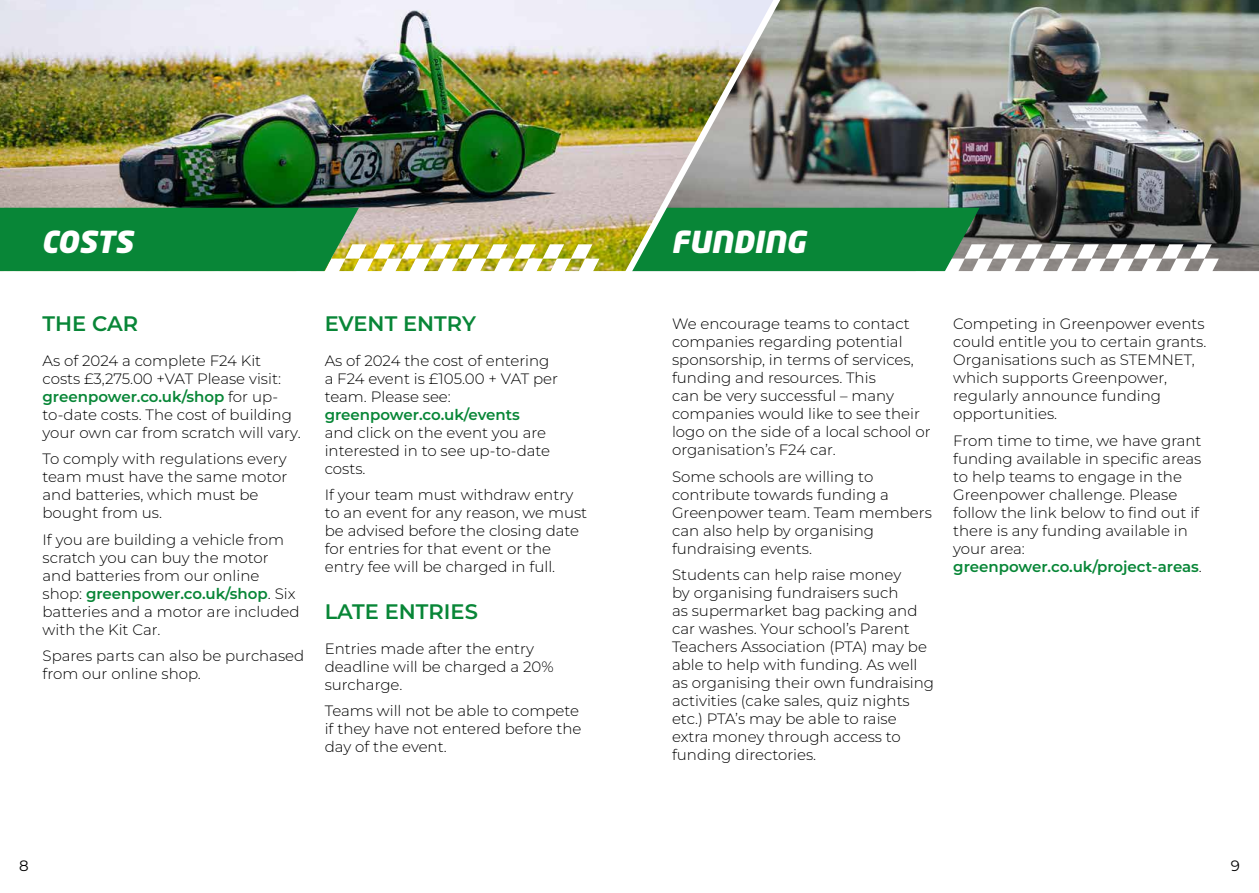
<style>
.page{position:relative;width:1259px;height:893px;background:#fff}
.page>*{position:absolute;margin:0;border:0;box-sizing:border-box;transform-origin:0 0}
.Page_title{font:italic 900 30px "Neo Tech Std";color:#fff}
.Sub_headings{font:600 21px "Montserrat";color:#088637}
.Body_with_2mm{font:300 15px/18px "Montserrat";color:#000}
.t1{font:15px "Montserrat";color:#000}
.s1{font-weight:600;color:#088637}
</style>
<div class="page">
<img style="left:0;top:0;width:615px;height:271px">
<svg style="left:0;top:208px;width:599px;height:64px;background:#61a360"></svg>
<img style="left:810px;top:0;width:449px;height:271px">
<svg style="left:810px;top:208px;width:408px;height:64px;background:#538364"></svg>
<img style="left:615px;top:0;width:195px;height:272px">
<p class="Page_title" style="left:41px;top:222px;width:93px">COSTS</p>
<p class="Page_title" style="left:671px;top:222px;width:136px">FUNDING</p>
<p class="Sub_headings" style="left:43px;top:308px;width:97px">THE CAR</p>
<p class="Body_with_2mm" style="left:43px;top:351px;width:260px">As of 2024 a complete F24 Kit costs £3,275.00 +VAT Please visit: <span class="s1">greenpower.co.uk/shop</span> for up&shy;to-date costs. The cost of building your own car from scratch will vary.</p>
<p class="Body_with_2mm" style="left:43px;top:449px;width:246px">To comply with regulations every team must have the same motor and batteries, which must be bought from us.</p>
<p class="Body_with_2mm" style="left:43px;top:530px;width:258px">If you are building a vehicle from scratch you can buy the motor and batteries from our online shop: <span class="s1">greenpower.co.uk/shop</span>. Six batteries and a motor are included with the Kit Car.</p>
<p class="Body_with_2mm" style="left:43px;top:646px;width:263px">Spares parts can also be purchased from our online shop.</p>
<p class="Sub_headings" style="left:325px;top:308px;width:153px">EVENT ENTRY</p>
<p class="Body_with_2mm" style="left:325px;top:351px;width:235px">As of 2024 the cost of entering a F24 event is £105.00 + VAT per team. Please see: <span class="s1">greenpower.co.uk/events<br></span>and click on the event you are interested in to see up-to-date costs.</p>
<p class="Body_with_2mm" style="left:325px;top:485px;width:264px">If your team must withdraw entry to an event for any reason, we must be advised before the closing date for entries for that event or the entry fee will be charged in full.</p>
<p class="Sub_headings" style="left:325px;top:596px;width:155px">LATE ENTRIES</p>
<p class="Body_with_2mm" style="left:325px;top:639px;width:230px">Entries made after the entry deadline will be charged a 20% surcharge.</p>
<p class="Body_with_2mm" style="left:325px;top:701px;width:258px">Teams will not be able to compete if they have not entered before the day of the event.</p>
<p class="Body_with_2mm" style="left:672px;top:314px;width:260px">We encourage teams to contact companies regarding potential sponsorship, in terms of services, funding and resources. This<br>can be very successful – many companies would like to see their logo on the side of a local school or organisation’s F24 car.</p>
<p class="Body_with_2mm" style="left:672px;top:467px;width:261px">Some schools are willing to contribute towards funding a<br>Greenpower team. Team members can also help by organising fundraising events.</p>
<p class="Body_with_2mm" style="left:672px;top:565px;width:264px">Students can help raise money<br>by organising fundraisers such<br>as supermarket bag packing and car washes. Your school’s Parent<br>Teachers Association (PTA) may be able to help with funding. As well as organising their own fundraising activities (cake sales, quiz nights etc.) PTA’s may be able to raise extra money through access to funding directories.</p>
<p class="Body_with_2mm" style="left:953px;top:314px;width:255px">Competing in Greenpower events could entitle you to certain grants.<br>Organisations such as STEMNET, which supports Greenpower, regularly announce funding opportunities.</p>
<p class="Body_with_2mm" style="left:953px;top:431px;width:250px">From time to time, we have grant funding available in specific areas to help teams to engage in the<br>Greenpower challenge. Please follow the link below to find out if there is any funding available in your area: <span class="s1">greenpower.co.uk/project-areas</span>.</p>
<p class="t1" style="left:19px;top:856px;width:11px">8</p>
<p class="t1" style="left:1230px;top:856px;width:11px">9</p>
</div>
